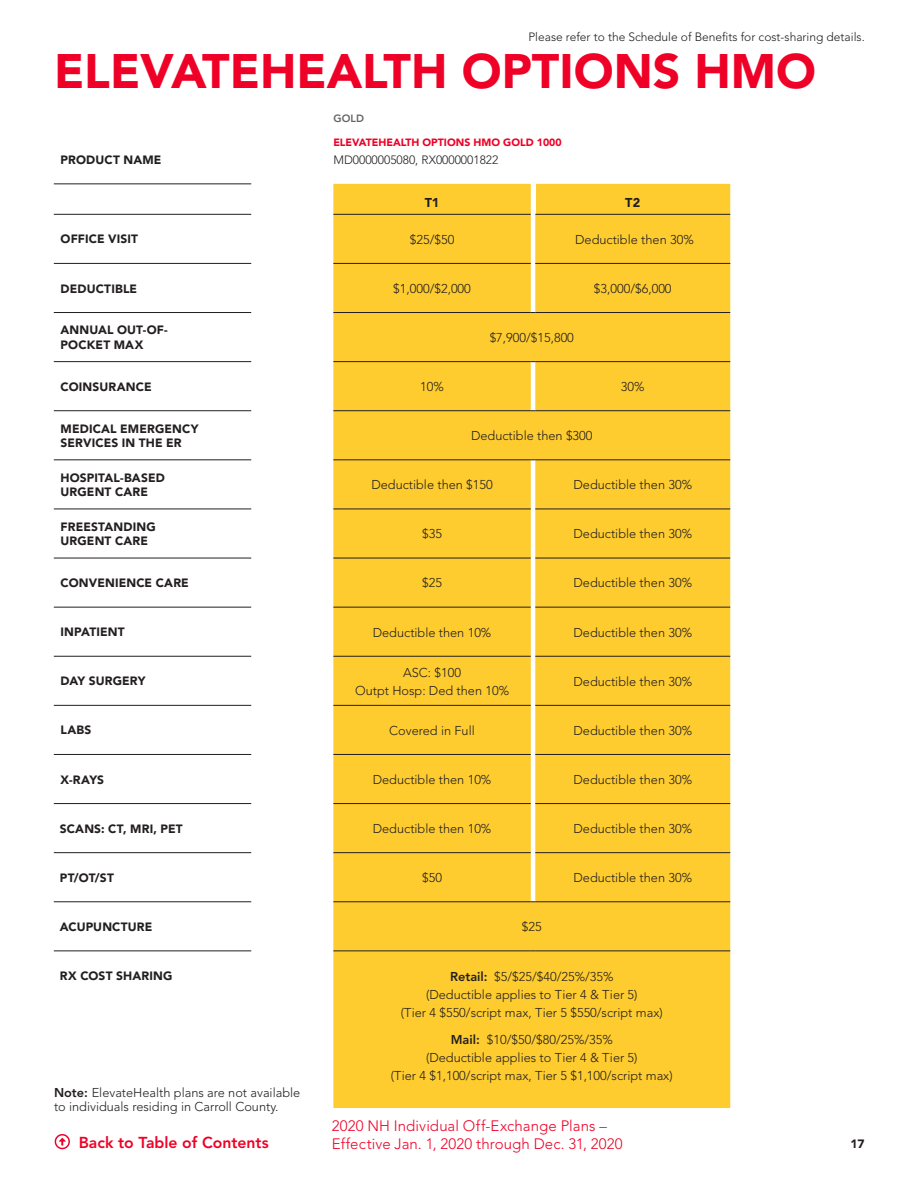
<style>
.page{position:relative;width:918px;height:1188px;background:#fff}
.page>*{position:absolute;margin:0;border:0;box-sizing:border-box;transform-origin:0 0}
.Quotation_Headline{font:900 48px "Avenir LT Std";color:#ef0027}
.t1{font:800 15.75px "Avenir LT Std";color:#ef0027}
.Body_Copy{font:300 15px/18px "Avenir LT Std";letter-spacing:.005em;color:#ef0027}
.Product_Grid_Chart_T{font:300 12.75px/18px "Avenir LT Std";color:#231f20;text-align:center}
.Product_Grid_Rx_Cost{font:300 12.75px/18px "Avenir LT Std";color:#231f20;text-align:center}
.Disclaimer_Copy_Foot{font:300 12.75px/13.5px "Avenir LT Std";color:#231f20}
.Product_Grid_Chart_H{font:900 12.75px "Avenir LT Std";color:#231f20}
.Body_Copy-2{font:900 12px/14.4px "Avenir LT Std";letter-spacing:.01em;color:#231f20}
.Disclaimer_Copy_Foot-2{font:300 12px "Avenir LT Std";color:#231f20}
._8_12_Small_Body{font:300 12px "Avenir LT Std";color:#231f20}
._8_12_Small_Body-2{font:900 10.5px "Avenir LT Std";color:#ef0027}
.Value_Proposition_Br{font:800 10.5px "Avenir LT Std";color:#636366}
.s1{font-weight:800}
</style>
<div class="page">
<svg style="left:55px;top:1134px;width:15px;height:15px"></svg>
<div style="left:333px;top:184px;width:397px;height:924px;background:#fecc2f"></div>
<hr style="left:531px;top:184px;width:4px;height:30px;background:#fff">
<hr style="left:333px;top:214px;width:198px;height:1px;background:#231f20">
<hr style="left:535px;top:214px;width:195px;height:1px;background:#231f20">
<hr style="left:333px;top:263px;width:198px;height:1px;background:#231f20">
<hr style="left:535px;top:263px;width:195px;height:1px;background:#231f20">
<hr style="left:333px;top:312px;width:198px;height:1px;background:#231f20">
<hr style="left:535px;top:312px;width:195px;height:1px;background:#231f20">
<hr style="left:333px;top:361px;width:198px;height:1px;background:#231f20">
<hr style="left:535px;top:361px;width:195px;height:1px;background:#231f20">
<hr style="left:333px;top:410px;width:198px;height:1px;background:#231f20">
<hr style="left:535px;top:410px;width:195px;height:1px;background:#231f20">
<hr style="left:333px;top:460px;width:198px;height:1px;background:#231f20">
<hr style="left:535px;top:460px;width:195px;height:1px;background:#231f20">
<hr style="left:333px;top:509px;width:198px;height:1px;background:#231f20">
<hr style="left:535px;top:509px;width:195px;height:1px;background:#231f20">
<hr style="left:333px;top:558px;width:198px;height:1px;background:#231f20">
<hr style="left:535px;top:558px;width:195px;height:1px;background:#231f20">
<hr style="left:333px;top:607px;width:198px;height:1px;background:#231f20">
<hr style="left:535px;top:607px;width:195px;height:1px;background:#231f20">
<hr style="left:333px;top:656px;width:198px;height:1px;background:#231f20">
<hr style="left:535px;top:656px;width:195px;height:1px;background:#231f20">
<hr style="left:333px;top:705px;width:198px;height:1px;background:#231f20">
<hr style="left:535px;top:705px;width:195px;height:1px;background:#231f20">
<hr style="left:333px;top:754px;width:198px;height:1px;background:#231f20">
<hr style="left:535px;top:754px;width:195px;height:1px;background:#231f20">
<hr style="left:333px;top:803px;width:198px;height:1px;background:#231f20">
<hr style="left:535px;top:803px;width:195px;height:1px;background:#231f20">
<hr style="left:333px;top:852px;width:198px;height:1px;background:#231f20">
<hr style="left:535px;top:852px;width:195px;height:1px;background:#231f20">
<hr style="left:333px;top:902px;width:198px;height:1px;background:#231f20">
<hr style="left:535px;top:902px;width:195px;height:1px;background:#231f20">
<hr style="left:333px;top:951px;width:198px;height:1px;background:#231f20">
<hr style="left:535px;top:951px;width:195px;height:1px;background:#231f20">
<hr style="left:54px;top:183px;width:197px;height:1px;background:#231f20">
<hr style="left:54px;top:214px;width:197px;height:1px;background:#231f20">
<hr style="left:54px;top:263px;width:197px;height:1px;background:#231f20">
<hr style="left:54px;top:312px;width:197px;height:1px;background:#231f20">
<hr style="left:54px;top:361px;width:197px;height:1px;background:#231f20">
<hr style="left:54px;top:410px;width:197px;height:1px;background:#231f20">
<hr style="left:54px;top:459px;width:197px;height:1px;background:#231f20">
<hr style="left:54px;top:509px;width:197px;height:1px;background:#231f20">
<hr style="left:54px;top:558px;width:197px;height:1px;background:#231f20">
<hr style="left:54px;top:607px;width:197px;height:1px;background:#231f20">
<hr style="left:54px;top:656px;width:197px;height:1px;background:#231f20">
<hr style="left:54px;top:705px;width:197px;height:1px;background:#231f20">
<hr style="left:54px;top:754px;width:197px;height:1px;background:#231f20">
<hr style="left:54px;top:803px;width:197px;height:1px;background:#231f20">
<hr style="left:54px;top:852px;width:197px;height:1px;background:#231f20">
<hr style="left:54px;top:901px;width:197px;height:1px;background:#231f20">
<hr style="left:54px;top:950px;width:197px;height:1px;background:#231f20">
<p class="Disclaimer_Copy_Foot-2" style="left:528px;top:30px;width:338px">Please refer to the Schedule of Benefits for cost-sharing details.</p>
<p class="Quotation_Headline" style="left:54px;top:42px;width:764px">ELEVATEHEALTH OPTIONS HMO</p>
<p class="Body_Copy-2" style="left:61px;top:152px;width:102px">PRODUCT NAME</p>
<p class="Value_Proposition_Br" style="left:333px;top:112px;width:32px">GOLD</p>
<p class="_8_12_Small_Body-2" style="left:333px;top:136px;width:230px">ELEVATEHEALTH OPTIONS HMO GOLD 1000</p>
<p class="_8_12_Small_Body" style="left:333px;top:152px;width:167px">MD0000005080, RX0000001822</p>
<p class="Product_Grid_Chart_H" style="left:425px;top:195px;width:16px">T1</p>
<p class="Product_Grid_Chart_H" style="left:625px;top:195px;width:17px">T2</p>
<p class="Body_Copy-2" style="left:61px;top:232px;width:79px">OFFICE VISIT</p>
<p class="Product_Grid_Chart_T" style="left:410px;top:230px;width:46px">$25/$50</p>
<p class="Product_Grid_Chart_T" style="left:575px;top:230px;width:120px">Deductible then 30%</p>
<p class="Body_Copy-2" style="left:61px;top:281px;width:78px">DEDUCTIBLE</p>
<p class="Product_Grid_Chart_T" style="left:393px;top:279px;width:79px">$1,000/$2,000</p>
<p class="Product_Grid_Chart_T" style="left:594px;top:279px;width:79px">$3,000/$6,000</p>
<p class="Body_Copy-2" style="left:61px;top:323px;width:109px">ANNUAL OUT-OF-<br>POCKET MAX</p>
<p class="Product_Grid_Chart_T" style="left:490px;top:329px;width:86px">$7,900/$15,800</p>
<p class="Body_Copy-2" style="left:61px;top:379px;width:93px">COINSURANCE</p>
<p class="Product_Grid_Chart_T" style="left:420px;top:378px;width:25px">10%</p>
<p class="Product_Grid_Chart_T" style="left:621px;top:378px;width:25px">30%</p>
<p class="Body_Copy-2" style="left:61px;top:421px;width:139px">MEDICAL EMERGENCY<br>SERVICES IN THE ER</p>
<p class="Product_Grid_Chart_T" style="left:471px;top:427px;width:123px">Deductible then $300</p>
<p class="Body_Copy-2" style="left:61px;top:470px;width:106px">HOSPITAL-BASED</p>
<p class="Body_Copy-2" style="left:61px;top:485px;width:89px">URGENT CARE</p>
<p class="Product_Grid_Chart_T" style="left:371px;top:476px;width:123px">Deductible then $150</p>
<p class="Product_Grid_Chart_T" style="left:573px;top:476px;width:120px">Deductible then 30%</p>
<p class="Body_Copy-2" style="left:61px;top:519px;width:97px">FREESTANDING<br>URGENT CARE</p>
<p class="Product_Grid_Chart_T" style="left:422px;top:525px;width:21px">$35</p>
<p class="Product_Grid_Chart_T" style="left:573px;top:525px;width:120px">Deductible then 30%</p>
<p class="Body_Copy-2" style="left:61px;top:576px;width:130px">CONVENIENCE CARE</p>
<p class="Product_Grid_Chart_T" style="left:422px;top:574px;width:21px">$25</p>
<p class="Product_Grid_Chart_T" style="left:573px;top:574px;width:120px">Deductible then 30%</p>
<p class="Body_Copy-2" style="left:61px;top:625px;width:66px">INPATIENT</p>
<p class="Product_Grid_Chart_T" style="left:373px;top:623px;width:120px">Deductible then 10%</p>
<p class="Product_Grid_Chart_T" style="left:573px;top:623px;width:120px">Deductible then 30%</p>
<p class="Body_Copy-2" style="left:61px;top:674px;width:86px">DAY SURGERY</p>
<p class="Product_Grid_Chart_T" style="left:355px;top:663px;width:156px">ASC: $100<br>Outpt Hosp: Ded then 10%</p>
<p class="Product_Grid_Chart_T" style="left:573px;top:672px;width:120px">Deductible then 30%</p>
<p class="Body_Copy-2" style="left:61px;top:723px;width:32px">LABS</p>
<p class="Product_Grid_Chart_T" style="left:389px;top:721px;width:87px">Covered in Full</p>
<p class="Product_Grid_Chart_T" style="left:573px;top:721px;width:120px">Deductible then 30%</p>
<p class="Body_Copy-2" style="left:61px;top:772px;width:45px">X-RAYS</p>
<p class="Product_Grid_Chart_T" style="left:373px;top:770px;width:120px">Deductible then 10%</p>
<p class="Product_Grid_Chart_T" style="left:573px;top:770px;width:120px">Deductible then 30%</p>
<p class="Body_Copy-2" style="left:60px;top:821px;width:124px">SCANS: CT, MRI, PET</p>
<p class="Product_Grid_Chart_T" style="left:373px;top:820px;width:120px">Deductible then 10%</p>
<p class="Product_Grid_Chart_T" style="left:573px;top:820px;width:120px">Deductible then 30%</p>
<p class="Body_Copy-2" style="left:60px;top:870px;width:56px">PT/OT/ST</p>
<p class="Product_Grid_Chart_T" style="left:422px;top:869px;width:21px">$50</p>
<p class="Product_Grid_Chart_T" style="left:573px;top:869px;width:120px">Deductible then 30%</p>
<p class="Body_Copy-2" style="left:60px;top:919px;width:94px">ACUPUNCTURE</p>
<p class="Product_Grid_Chart_T" style="left:522px;top:918px;width:21px">$25</p>
<p class="Body_Copy-2" style="left:60px;top:969px;width:114px">RX COST SHARING</p>
<p class="Product_Grid_Rx_Cost" style="left:401px;top:967px;width:263px"><span class="s1">Retail:</span> $5/$25/$40/25%/35%<br>(Deductible applies to Tier 4 &amp; Tier 5)<br>(Tier 4 $550/script max, Tier 5 $550/script max)</p>
<p class="Product_Grid_Rx_Cost" style="left:391px;top:1030px;width:283px"><span class="s1">Mail:</span> $10/$50/$80/25%/35%<br>(Deductible applies to Tier 4 &amp; Tier 5)<br>(Tier 4 $1,100/script max, Tier 5 $1,100/script max)</p>
<p class="Disclaimer_Copy_Foot" style="left:54px;top:1086px;width:248px"><span class="s1">Note:</span> ElevateHealth plans are not available to individuals residing in Carroll County.</p>
<p class="Body_Copy" style="left:332px;top:1116px;width:292px">2020 NH Individual Off-Exchange Plans –<br>Effective Jan. 1, 2020 through Dec. 31, 2020</p>
<p class="t1" style="left:79px;top:1133px;width:191px">Back to Table of Contents</p>
<p class="Body_Copy-2" style="left:850px;top:1136px;width:16px">17</p>
</div>
